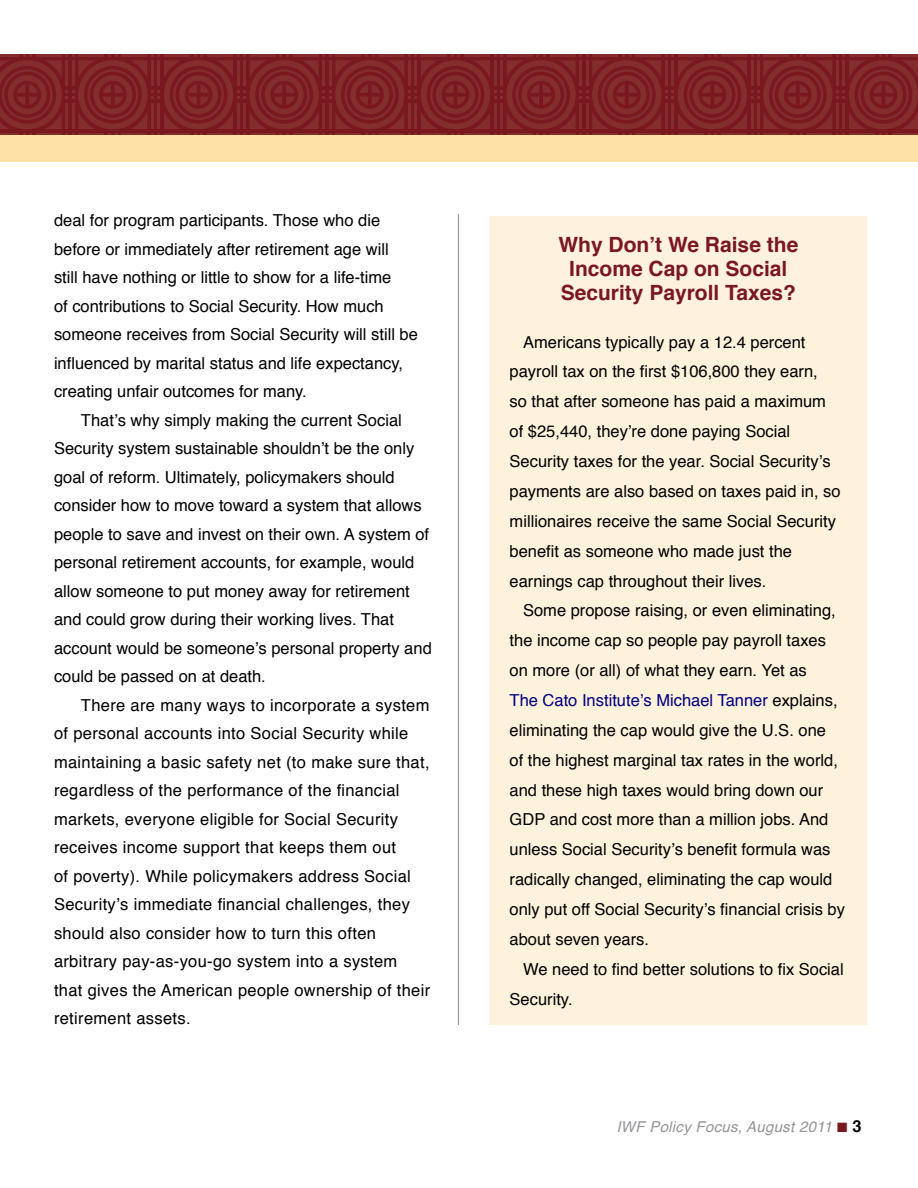
<style>
.page{position:relative;width:918px;height:1188px;background:#fff}
.page>*{position:absolute;margin:0;border:0;box-sizing:border-box;transform-origin:0 0}
.t1{font:700 21px/23.9px "Helvetica";color:#7a1820;text-align:center}
.t2{font:16.5px/29.8px "Helvetica";color:#000}
.t3{font:16.5px/28.5px "Helvetica";letter-spacing:.02em;color:#000}
.t4{font:italic 15px "Helvetica";letter-spacing:.02em;color:#939598}
.s1{color:#000080}
.s2{color:#7a1820}
.s3{font-weight:700;font-style:normal;font-size:16.5px;color:#000}
</style>
<div class="page">
<hr style="left:458px;top:214px;width:1px;height:811px;background:#939598">
<div style="left:489px;top:216px;width:378px;height:809px;background:#fef2dc"></div>
<svg style="left:0;top:54px;width:918px;height:81px;background:#7e2226"></svg>
<div style="left:0;top:135px;width:918px;height:27px;background:#fde1a6"></div>
<p class="t2" style="left:54px;top:207px;width:366px;line-height:28.5px">deal for program participants. Those who die before or immediately after retirement age will<br>still have nothing or little to show for a life-time<br>of contributions to Social Security. How much someone receives from Social Security will still be influenced by marital status and life expectancy, creating unfair outcomes for many.</p>
<p class="t2" style="left:54px;top:406px;width:379px;line-height:28.5px;text-indent:27px">That’s why simply making the current Social Security system sustainable shouldn’t be the only goal of reform. U ltimately, policymakers should consider how to move toward a system that allows people to save and invest on their own. A system of personal retirement accounts, for example, would allow someone to put money away for retirement and could grow during their working lives. That account would be someone’s personal property and could be passed on at death.</p>
<p class="t3" style="left:54px;top:691px;width:378px;text-indent:27px">There are many ways to incorporate a system of personal accounts into Social Security while maintaining a basic safety net (to make sure that, regardless of the performance of the financial markets, everyone eligible for Social Security receives income support that keeps them out<br>of poverty). While policymakers address Social Security’s immediate financial challenges, they should also consider how to turn this often arbitrary pay-as-you-go system into a system<br>that gives the American people ownership of their retirement assets.</p>
<p class="t1" style="left:558px;top:233px;width:241px">Why Don’t We Raise the<br>Income Cap on Social<br>Security Payroll Taxes?</p>
<p class="t2" style="left:510px;top:327px;width:333px;text-indent:13px">Americans typically pay a 12.4 percent payroll tax on the first $106,800 they earn,<br>so that after someone has paid a maximum of $25,440, they’re done paying Social Security taxes for the year. Social Security’s payments are also based on taxes paid in, so millionaires receive the same Social Security benefit as someone who made just the earnings cap throughout their lives.</p>
<p class="t2" style="left:510px;top:596px;width:337px;text-indent:13px">Some propose raising, or even eliminating, the income cap so people pay payroll taxes on more (or all) of what they earn. Yet as<br><span class="s1">The Cato Institute’s Michael Tanner</span> explains, eliminating the cap would give the U .S. one<br>of the highest marginal tax rates in the world, and these high taxes would bring down our GDP and cost more than a million jobs. And unless Social Security’s benefit formula was radically changed, eliminating the cap would only put off Social Security’s financial crisis by about seven years.</p>
<p class="t2" style="left:510px;top:955px;width:336px;text-indent:13px">We need to find better solutions to fix Social<br>Security.</p>
<p class="t4" style="left:616px;top:1115px;width:247px">IWF Policy Focus, August 2011 <span class="s2">■</span> <span class="s3">3</span></p>
</div>
